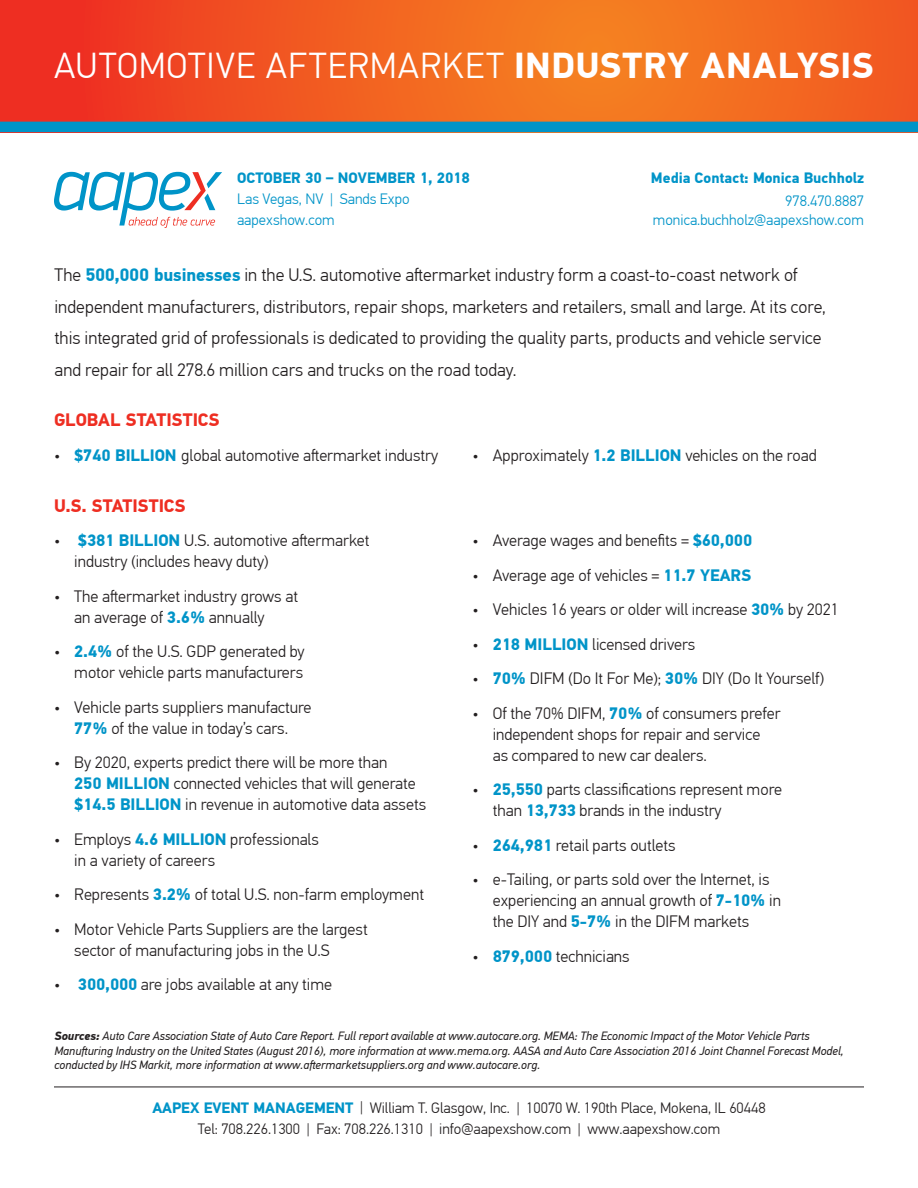
<style>
.page{position:relative;width:918px;height:1188px;background:#fff}
.page>*{position:absolute;margin:0;border:0;box-sizing:border-box;transform-origin:0 0}
.Headline{font:300 36px "PF Din Text Pro";letter-spacing:.03em;color:#fff}
.Big_Number_Payoff_Co{font:300 18px/31.5px "PF Din Text Pro";color:#231f20}
.Subhead{font:700 18px "PF Din Text Pro";color:#ee2e22}
.t1{font:300 16.5px/21px "PF Din Text Pro";color:#231f20}
.t2{font:300 15px/21px "PF Din Text Pro";color:#231f20;text-align:center}
.t3{font:300 15px/19.5px "PF Din Text Pro";color:#0094c8;text-align:right}
.t4{font:700 15px "PF Din Text Pro";color:#0094c8}
.t5{font:italic 12px/14.4px "PF Din Text Pro";color:#231f20}
.s1{font-weight:700}
.s2{font-weight:700;color:#0094c8}
</style>
<div class="page">
<svg style="left:54px;top:172px;width:168px;height:56px"></svg>
<svg style="left:0;top:0;width:918px;height:122px;background:#f15d21"></svg>
<div style="left:0;top:122px;width:918px;height:10px;background:#0094c8"></div>
<hr style="left:54px;top:1087px;width:810px;height:1px;background:#231f20">
<p class="Headline" style="left:54px;top:45px;width:821px">AUTOMOTIVE AFTERMARKET <span class="s1">INDUSTRY ANALYSIS</span></p>
<p class="t4" style="left:237px;top:169px;width:234px">OCTOBER 30 – NOVEMBER 1, 2018</p>
<p class="t3" style="left:237px;top:189px;width:174px;line-height:21px;text-align:left">Las Vegas, NV | Sands Expo aapexshow.com</p>
<p class="t4" style="left:651px;top:169px;width:215px">Media Contact: Monica Buchholz</p>
<p class="t3" style="left:653px;top:191px;width:213px">978.470.8887 monica.buchholz@aapexshow.com</p>
<p class="Big_Number_Payoff_Co" style="left:54px;top:260px;width:773px">The <span class="s2">500,000 businesses</span> in the U.S. automotive aftermarket industry form a coast-to-coast network of independent manufacturers, distributors, repair shops, marketers and retailers, small and large. At its core, this integrated grid of professionals is dedicated to providing the quality parts, products and vehicle service and repair for all 278.6 million cars and trucks on the road today.</p>
<p class="Subhead" style="left:54px;top:409px;width:167px">GLOBAL STATISTICS</p>
<p class="t1" style="left:54px;top:445px;width:386px">• <span class="s2">$740 BILLION</span> global automotive aftermarket industry</p>
<p class="t1" style="left:472px;top:445px;width:346px">• Approximately <span class="s2">1.2 BILLION</span> vehicles on the road</p>
<p class="Subhead" style="left:54px;top:494px;width:133px">U.S. STATISTICS</p>
<p class="t1" style="left:74px;top:530px;width:297px;text-indent:-20px">• <span class="s2">$381 BILLION</span> U.S. automotive aftermarket industry (includes heavy duty)</p>
<p class="t1" style="left:74px;top:586px;width:225px;text-indent:-20px">• The aftermarket industry grows at an average of <span class="s2">3.6%</span> annually</p>
<p class="t1" style="left:54px;top:641px;width:252px;text-align:right">• <span class="s2">2.4%</span> of the U.S. GDP generated by motor vehicle parts manufacturers</p>
<p class="t1" style="left:54px;top:697px;width:259px;text-align:center">• Vehicle parts suppliers manufacture<br><span class="s2">77%</span> of the value in today’s cars.</p>
<p class="t1" style="left:74px;top:752px;width:353px;text-indent:-20px">• By 2020, experts predict there will be more than<br><span class="s2">250 MILLION</span> connected vehicles that will generate <span class="s2">$14.5 BILLION</span> in revenue in automotive data assets</p>
<p class="t1" style="left:74px;top:829px;width:246px;text-indent:-20px">• Employs <span class="s2">4.6 MILLION</span> professionals in a variety of careers</p>
<p class="t1" style="left:54px;top:884px;width:371px">• Represents <span class="s2">3.2%</span> of total U.S. non-farm employment</p>
<p class="t1" style="left:74px;top:919px;width:295px;text-indent:-20px">• Motor Vehicle Parts Suppliers are the largest sector of manufacturing jobs in the U.S</p>
<p class="t1" style="left:54px;top:974px;width:280px">• <span class="s2">300,000</span> are jobs available at any time</p>
<p class="t1" style="left:472px;top:530px;width:281px">• Average wages and benefits = <span class="s2">$60,000</span></p>
<p class="t1" style="left:472px;top:565px;width:280px">• Average age of vehicles = <span class="s2">11.7 YEARS</span></p>
<p class="t1" style="left:472px;top:599px;width:368px">• Vehicles 16 years or older will increase <span class="s2">30%</span> by 2021</p>
<p class="t1" style="left:472px;top:634px;width:224px">• <span class="s2">218 MILLION</span> licensed drivers</p>
<p class="t1" style="left:472px;top:668px;width:353px">• <span class="s2">70%</span> DIFM (Do It For Me); <span class="s2">30%</span> DIY (Do It Yourself)</p>
<p class="t1" style="left:493px;top:703px;width:289px;text-indent:-20px">• Of the 70% DIFM, <span class="s2">70%</span> of consumers prefer independent shops for repair and service<br>as compared to new car dealers.</p>
<p class="t1" style="left:493px;top:779px;width:291px;text-indent:-20px">• <span class="s2">25,550</span> parts classifications represent more than <span class="s2">13,733</span> brands in the industry</p>
<p class="t1" style="left:472px;top:835px;width:205px">• <span class="s2">264,981</span> retail parts outlets</p>
<p class="t1" style="left:493px;top:869px;width:290px;text-indent:-20px">• e-Tailing, or parts sold over the Internet, is experiencing an annual growth of <span class="s2">7-10%</span> in the DIY and <span class="s2">5-7%</span> in the DIFM markets</p>
<p class="t1" style="left:472px;top:946px;width:159px">• <span class="s2">879,000</span> technicians</p>
<p class="t5" style="left:54px;top:1029px;width:791px"><span class="s1">Sources:</span> Auto Care Association State of Auto Care Report. Full report available at www.autocare.org. MEMA: The Economic Impact of the Motor Vehicle Parts<br>Manufturing Industry on the United States (August 2016), more information at www.mema.org. AASA and Auto Care Association 2016 Joint Channel Forecast Model, conducted by IHS Markit, more information at www.aftermarketsuppliers.org and www.autocare.org.</p>
<p class="t2" style="left:152px;top:1098px;width:615px"><span class="s2">AAPEX EVENT MANAGEMENT</span> | William T. Glasgow, Inc. | 10070 W. 190th Place, Mokena, IL 60448<br>Tel: 708.226.1300 | Fax: 708.226.1310 | info@aapexshow.com | www.aapexshow.com</p>
</div>
